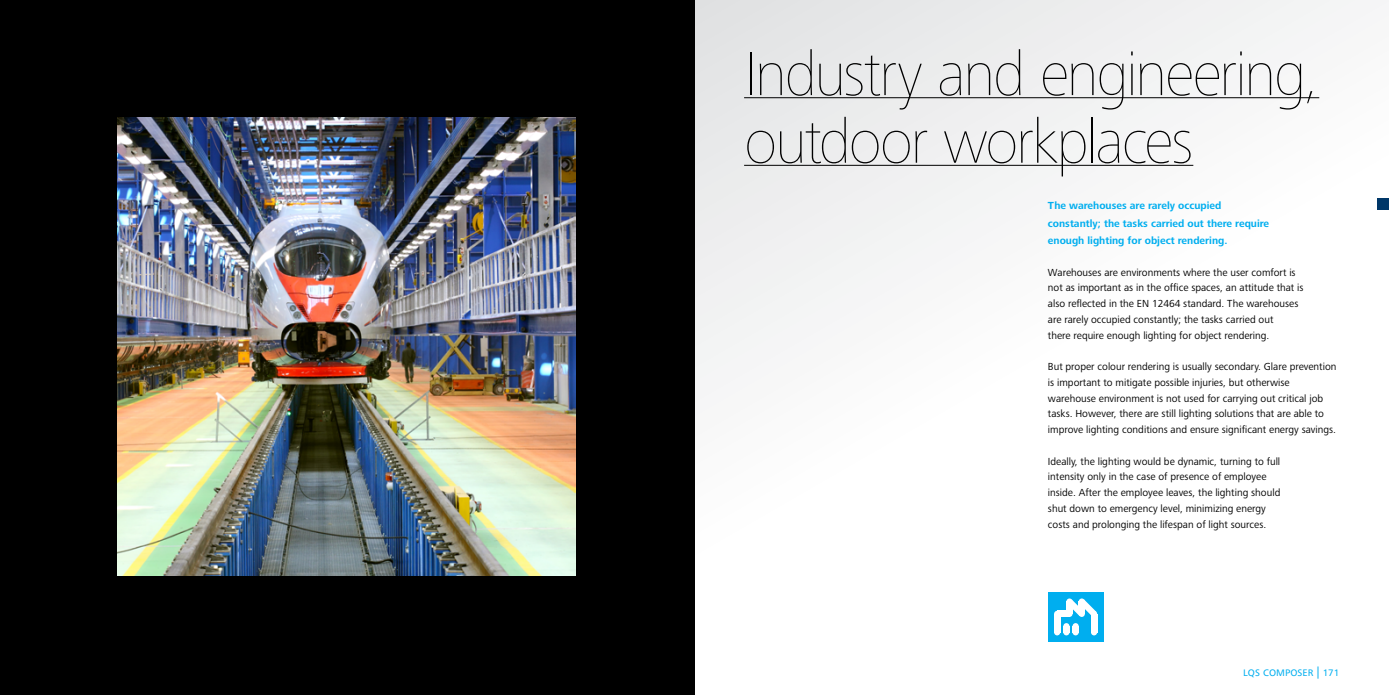
<style>
.page{position:relative;width:1389px;height:695px;background:#fff}
.page>*{position:absolute;margin:0;border:0;box-sizing:border-box;transform-origin:0 0}
.t1{font:900 63.61px/67.5px "Frutiger Next Pro";letter-spacing:-.04em;color:#000}
.t2{font:12.25px "Frutiger Next Pro";color:#00aeef}
.t3{font:10.59px/15.8px "Frutiger Next Pro";color:#000}
.t4{font:700 10.59px/17.5px "Frutiger Next Pro";color:#00aeef}
</style>
<div class="page">
<div style="left:0;top:0;width:1389px;height:694px;background:linear-gradient(to bottom,#eeeeef,#fff)"></div>
<div style="left:0;top:0;width:694px;height:694px;background:#000"></div>
<img style="left:118px;top:118px;width:457px;height:457px">
<div style="left:1378px;top:198px;width:11px;height:11px;background:#003768"></div>
<hr style="left:744px;top:98px;width:575px;height:1px;background:#000">
<hr style="left:744px;top:165px;width:449px;height:1px;background:#000">
<div style="left:1048px;top:592px;width:55px;height:49px;background:#00aeef"></div>
<svg style="left:1091px;top:632px;width:6px;height:3px"></svg>
<div style="left:1057px;top:610px;width:12px;height:7px;background:#fff"></div>
<svg style="left:1054px;top:623px;width:25px;height:12px"></svg>
<div style="left:1066px;top:601px;width:7px;height:12px;background:#fff"></div>
<div style="left:1054px;top:613px;width:6px;height:19px;background:#fff"></div>
<div style="left:1091px;top:613px;width:6px;height:19px;background:#fff"></div>
<div style="left:1054px;top:610px;width:6px;height:7px;background:#fff;border-radius:50%"></div>
<div style="left:1091px;top:610px;width:6px;height:7px;background:#fff;border-radius:50%"></div>
<svg style="left:1067px;top:598px;width:29px;height:18px"></svg>
<div style="left:1079px;top:610px;width:6px;height:7px;background:#fff;border-radius:50%"></div>
<p class="t1" style="left:744px;top:40px;width:576px">Industry and engineering, outdoor workplaces</p>
<p class="t4" style="left:1048px;top:197px;width:223px">The warehouses are rarely occupied constantly; the tasks carried out there require enough lighting for object rendering.</p>
<p class="t3" style="left:1048px;top:264px;width:257px">Warehouses are environments where the user comfort is not as important as in the office spaces, an attitude that is also reflected in the EN 12464 standard. The warehouses are rarely occupied constantly; the tasks carried out<br>there require enough lighting for object rendering.</p>
<p class="t3" style="left:1048px;top:358px;width:290px">But proper colour rendering is usually secondary. Glare prevention is important to mitigate possible injuries, but otherwise warehouse environment is not used for carrying out critical job tasks. However, there are still lighting solutions that are able to improve lighting conditions and ensure significant energy savings.</p>
<p class="t3" style="left:1048px;top:453px;width:234px">Ideally, the lighting would be dynamic, turning to full intensity only in the case of presence of employee inside. After the employee leaves, the lighting should shut down to emergency level, minimizing energy costs and prolonging the lifespan of light sources.</p>
<p class="t2" style="left:1243px;top:664px;width:98px">lqs composer | 171</p>
</div>
